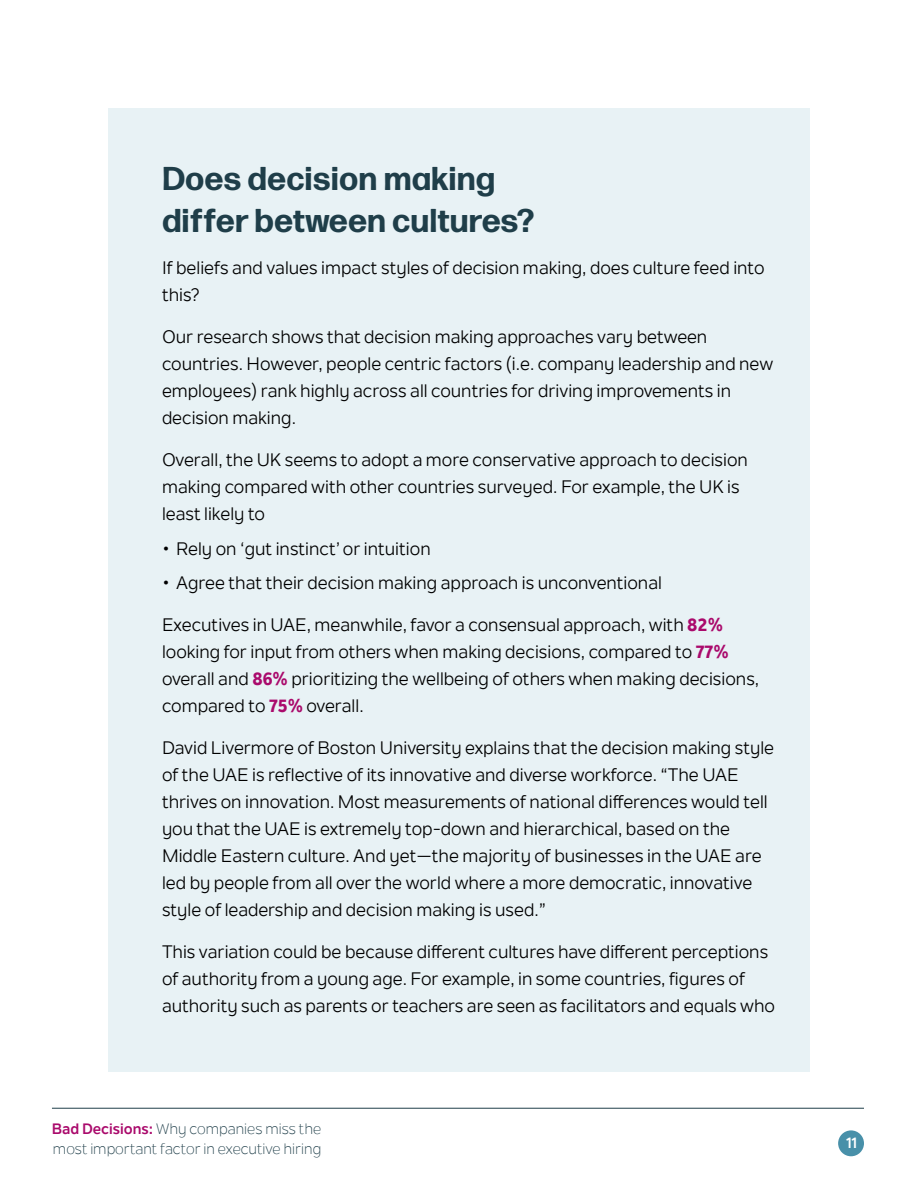
<style>
.page{position:relative;width:918px;height:1188px;background:#fff}
.page>*{position:absolute;margin:0;border:0;box-sizing:border-box;transform-origin:0 0}
.t1{font:700 33px/42px "Forma DJR Micro";color:#1f3e49}
.t2{font:18px/27px "Nolan Next";color:#000}
.t3{font:15px/19.5px "Nolan Next";color:#1f3e49}
.t4{font:700 15px "Nolan Next";color:#fff}
.s1{font-weight:800;color:#aa0a6c}
.s2{font-weight:700;color:#aa0a6c}
</style>
<div class="page">
<hr style="left:52px;top:1108px;width:812px;height:1px;background:#1f3e49">
<div style="left:108px;top:108px;width:702px;height:963px;background:#e8f2f5"></div>
<div style="left:838px;top:1130px;width:26px;height:26px;background:#4890a9;border-radius:50%"></div>
<h1 class="t1" style="left:162px;top:157px;width:374px">Does decision making differ between cultures?</h1>
<p class="t2" style="left:162px;top:255px;width:604px">If beliefs and values impact styles of decision making, does culture feed into this?</p>
<p class="t2" style="left:162px;top:324px;width:613px">Our research shows that decision making approaches vary between countries. However, people centric factors (i.e. company leadership and new employees) rank highly across all countries for driving improvements in decision making.</p>
<p class="t2" style="left:162px;top:447px;width:588px">Overall, the UK seems to adopt a more conservative approach to decision making compared with other countries surveyed. For example, the UK is least likely to</p>
<p class="t2" style="left:162px;top:535px;width:270px">• Rely on ‘gut instinct’ or intuition</p>
<p class="t2" style="left:162px;top:570px;width:502px">• Agree that their decision making approach is unconventional</p>
<p class="t2" style="left:162px;top:612px;width:599px">Executives in UAE, meanwhile, favor a consensual approach, with <span class="s1">82% </span>looking for input from others when making decisions, compared to <span class="s1">77% </span>overall and <span class="s1">86%</span> prioritizing the wellbeing of others when making decisions, compared to <span class="s1">75%</span> overall.</p>
<p class="t2" style="left:162px;top:735px;width:614px">David Livermore of Boston University explains that the decision making style of the UAE is reflective of its innovative and diverse workforce. “The UAE thrives on innovation. Most measurements of national differences would tell you that the UAE is extremely top-down and hierarchical, based on the Middle Eastern culture. And yet—the majority of businesses in the UAE are led by people from all over the world where a more democratic, innovative style of leadership and decision making is used.”</p>
<p class="t2" style="left:162px;top:939px;width:615px">This variation could be because different cultures have different perceptions of authority from a young age. For example, in some countries, figures of authority such as parents or teachers are seen as facilitators and equals who</p>
<p class="t3" style="left:52px;top:1119px;width:271px"><span class="s2">Bad Decisions:</span> Why companies miss the most important factor in executive hiring</p>
<p class="t4" style="left:846px;top:1134px;width:13px">11</p>
</div>
